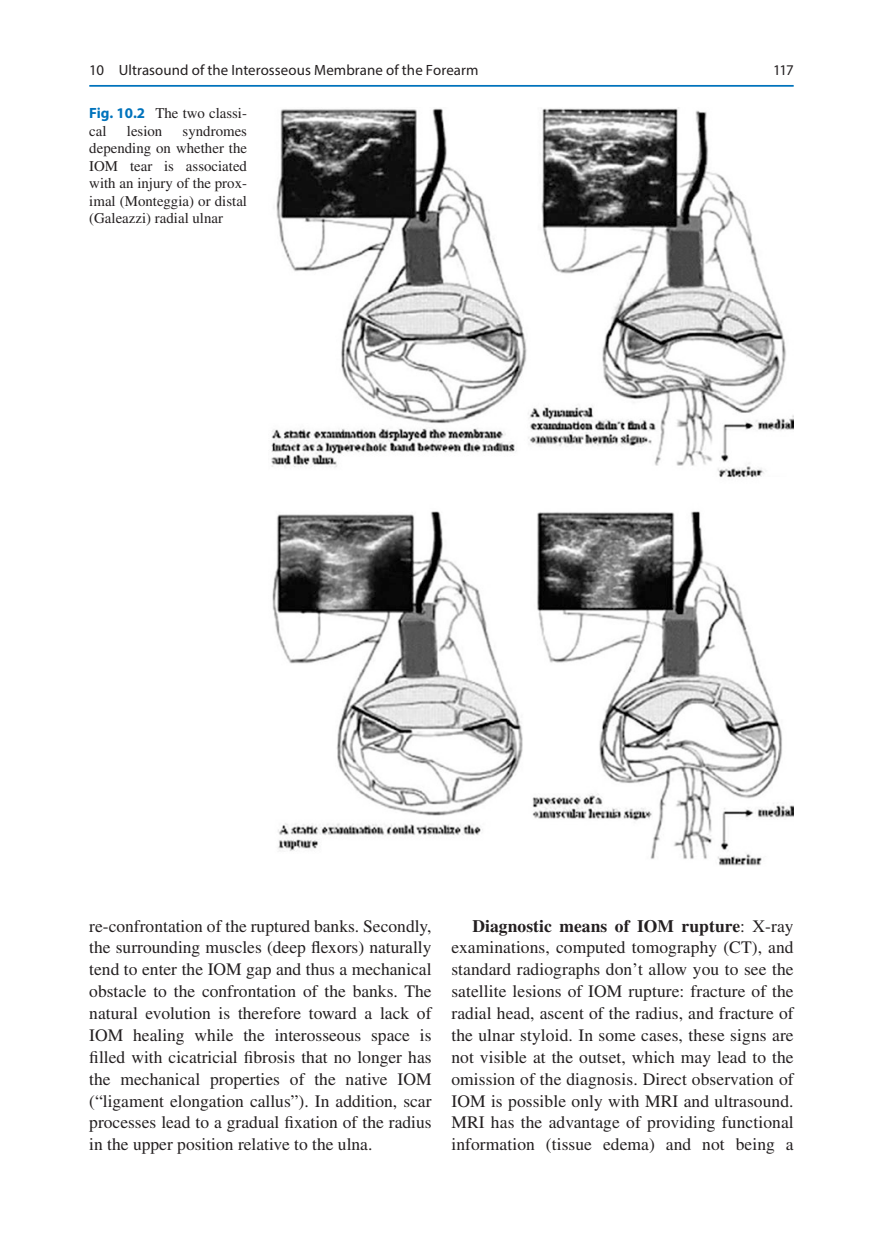
<style>
.page{position:relative;width:883px;height:1260px;background:#fff}
.page>*{position:absolute;margin:0;border:0;box-sizing:border-box;transform-origin:0 0}
.t1{font:17.5px/21.9px "Times LT Std";color:#231f20;text-align:justify}
.t2{font:14.88px/17.5px "Times LT Std";color:#231f20}
.t3{font:14.88px "Myriad Pro Regular 3";letter-spacing:.005em;color:#231f20}
.t4{font:14.88px "Myriad Pro";color:#231f20}
.s1{font-family:"Myriad Pro";font-weight:700;color:#0073bc}
.s2{font-weight:700}
</style>
<div class="page">
<img style="left:271px;top:107px;width:523px;height:759px">
<hr style="left:89px;top:85px;width:705px;height:2px;background:#0073bc">
<p class="t3" style="left:89px;top:61px;width:391px">10 Ultrasound of the Interosseous Membrane of the Forearm</p>
<p class="t2" style="left:89px;top:104px;width:159px"><span class="s1">Fig. 10.2</span> The two classi&shy;cal</p>
<p class="t2" style="left:89px;top:122px;width:159px;text-align:justify;text-indent:93px">syndromes depending on whether the IOM tear is associated with an injury of the prox&shy;imal (Monteggia) or distal (Galeazzi) radial ulnar</p>
<p class="t2" style="left:127px;top:122px;width:37px">lesion</p>
<p class="t4" style="left:773px;top:61px;width:22px">117</p>
<p class="t1" style="left:89px;top:915px;width:344px">re-confrontation of the ruptured banks. Secondly, the surrounding muscles (deep flexors) naturally tend to enter the IOM gap and thus a mechanical obstacle to the confrontation of the banks. The natural evolution is therefore toward a lack of IOM healing while the interosseous space is filled with cicatricial fibrosis that no longer has the mechanical properties of the native IOM (“ligament elongation callus”). In addition, scar processes lead to a gradual fixation of the radius in the upper position relative to the ulna.</p>
<p class="t1" style="left:451px;top:915px;width:344px;text-indent:21px"><span class="s2">Diagnostic means of IOM rupture</span>: X-ray examinations, computed tomography (CT), and standard radiographs don’t allow you to see the satellite lesions of IOM rupture: fracture of the radial head, ascent of the radius, and fracture of the ulnar styloid. In some cases, these signs are not visible at the outset, which may lead to the omission of the diagnosis. Direct observation of IOM is possible only with MRI and ultrasound.<br>MRI has the advantage of providing functional information (tissue edema) and not being a</p>
</div>
